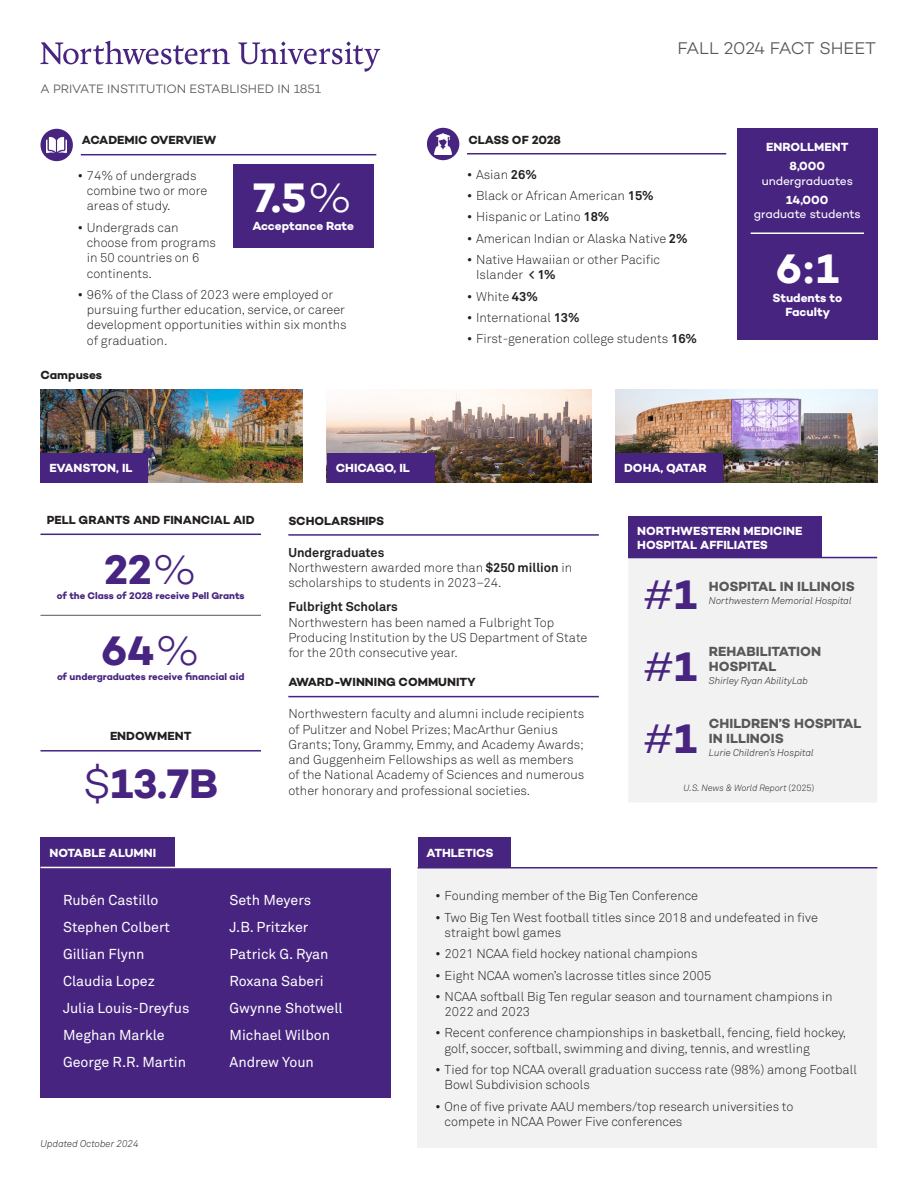
<style>
.page{position:relative;width:918px;height:1188px;background:#fff}
.page>*{position:absolute;margin:0;border:0;box-sizing:border-box;transform-origin:0 0}
.t1{font:700 42px "Campton";color:#472480}
.t2{font:700 42px "Campton";color:#fff}
.t3{font:300 42px "Campton";color:#472480}
.t4{font:300 17.25px "Campton";letter-spacing:-.015em;color:#57585a}
.List_Paragraph{font:14.25px "Akkurat Pro";color:#fff}
.t5{font:700 13.5px/15px "Campton";color:#57585a}
.t6{font:300 12.75px/15.3px "Akkurat Pro";color:#231f20}
.t7{font:700 12.75px "Akkurat Pro";color:#231f20}
.t8{font:300 12.3px "Campton";color:#57585a}
.t9{font:700 12px/14.4px "Campton";color:#fff;text-align:center}
.t10{font:700 12px "Campton";color:#231f20}
.t11{font:12px/14.4px "Campton";letter-spacing:-.005em;color:#fff;text-align:center}
.t12{font:italic 300 9.75px "Akkurat Pro";color:#231f20}
.t13{font:700 9.75px "Campton";letter-spacing:-.005em;color:#472480}
.t14{font:italic 300 9px "Akkurat Pro";color:#231f20}
.s1{font-weight:300}
.s2{font-weight:700}
.s3{font-style:normal}
</style>
<div class="page">
<div style="left:40px;top:867px;width:352px;height:231px;background:#472480"></div>
<hr style="left:40px;top:534px;width:221px;height:1px;background:#472480">
<hr style="left:40px;top:615px;width:221px;height:1px;background:#57585a">
<div style="left:737px;top:128px;width:141px;height:212px;background:#472480"></div>
<hr style="left:751px;top:232px;width:113px;height:2px;background:#fff">
<div style="left:233px;top:164px;width:140px;height:84px;background:#472480"></div>
<hr style="left:81px;top:154px;width:295px;height:1px;background:#472480">
<div style="left:40px;top:129px;width:33px;height:32px;background:#472480;border-radius:50%"></div>
<img style="left:46px;top:136px;width:21px;height:18px">
<hr style="left:467px;top:153px;width:259px;height:1px;background:#472480">
<div style="left:427px;top:128px;width:32px;height:32px;background:#472480;border-radius:50%"></div>
<img style="left:434px;top:134px;width:18px;height:20px">
<hr style="left:40px;top:750px;width:221px;height:2px;background:#472480">
<div style="left:628px;top:556px;width:249px;height:246px;background:#f2f2f2"></div>
<div style="left:628px;top:516px;width:194px;height:42px;background:#472480"></div>
<hr style="left:628px;top:557px;width:249px;height:1px;background:#472480">
<div style="left:418px;top:867px;width:459px;height:281px;background:#f2f2f2"></div>
<div style="left:418px;top:837px;width:93px;height:30px;background:#472480"></div>
<div style="left:40px;top:837px;width:136px;height:30px;background:#472480"></div>
<img style="left:40px;top:390px;width:263px;height:93px">
<div style="left:40px;top:453px;width:108px;height:30px;background:#472480"></div>
<img style="left:327px;top:390px;width:264px;height:93px">
<div style="left:327px;top:453px;width:108px;height:30px;background:#472480"></div>
<img style="left:615px;top:390px;width:263px;height:93px">
<div style="left:615px;top:453px;width:108px;height:30px;background:#472480"></div>
<hr style="left:40px;top:867px;width:356px;height:1px;background:#fff">
<svg style="left:41px;top:41px;width:189px;height:23px"></svg>
<svg style="left:238px;top:42px;width:142px;height:30px"></svg>
<hr style="left:288px;top:534px;width:311px;height:2px;background:#472480">
<hr style="left:288px;top:696px;width:311px;height:1px;background:#472480">
<hr style="left:418px;top:867px;width:459px;height:1px;background:#472480">
<p class="t8" style="left:40px;top:81px;width:282px">A PRIVATE INSTITUTION ESTABLISHED IN 1851</p>
<p class="t10" style="left:82px;top:132px;width:136px">ACADEMIC OVERVIEW</p>
<p class="t6" style="left:87px;top:168px;width:122px;text-indent:-9px">• 74% of undergrads combine two or more areas of study.</p>
<p class="t6" style="left:87px;top:220px;width:131px;text-indent:-9px">• Undergrads can choose from programs in 50 countries on 6 continents.</p>
<p class="t6" style="left:87px;top:287px;width:261px;text-indent:-9px">• 96% of the Class of 2023 were employed or pursuing further education, service, or career development opportunities within six months of graduation.</p>
<p class="t2" style="left:254px;top:170px;width:101px">7.5<span class="s1">%</span></p>
<p class="t9" style="left:252px;top:218px;width:103px">Acceptance Rate</p>
<p class="t10" style="left:40px;top:368px;width:63px">Campuses</p>
<p class="t4" style="left:678px;top:38px;width:200px">FALL 2024 FACT SHEET</p>
<p class="t10" style="left:468px;top:132px;width:94px">CLASS OF 2028</p>
<p class="t6" style="left:467px;top:167px;width:71px">• Asian <span class="s2">26%</span></p>
<p class="t6" style="left:467px;top:188px;width:188px">• Black or African American <span class="s2">15%</span></p>
<p class="t6" style="left:467px;top:209px;width:144px">• Hispanic or Latino <span class="s2">18%</span></p>
<p class="t6" style="left:467px;top:231px;width:222px">• American Indian or Alaska Native <span class="s2">2%</span></p>
<p class="t6" style="left:476px;top:252px;width:186px;text-indent:-9px">• Native Hawaiian or other Pacific<br>Islander <span class="s2">&lt; 1%</span></p>
<p class="t6" style="left:467px;top:288px;width:73px">• White <span class="s2">43%</span></p>
<p class="t6" style="left:467px;top:310px;width:114px">• International <span class="s2">13%</span></p>
<p class="t6" style="left:467px;top:331px;width:232px">• First-generation college students <span class="s2">16%</span></p>
<p class="t9" style="left:766px;top:140px;width:84px">ENROLLMENT</p>
<p class="t11" style="left:762px;top:159px;width:93px"><span class="s2">8,000 </span>undergraduates</p>
<p class="t11" style="left:754px;top:192px;width:108px"><span class="s2">14,000<br></span>graduate students</p>
<p class="t2" style="left:776px;top:242px;width:65px">6:1</p>
<p class="t9" style="left:772px;top:290px;width:71px">Students to<br>Faculty</p>
<p class="t9" style="left:50px;top:461px;width:85px">EVANSTON, IL</p>
<p class="t9" style="left:336px;top:461px;width:76px">CHICAGO, IL</p>
<p class="t9" style="left:624px;top:461px;width:84px">DOHA, QATAR</p>
<p class="t10" style="left:47px;top:512px;width:209px">PELL GRANTS AND FINANCIAL AID</p>
<p class="t1" style="left:104px;top:543px;width:95px">22<span class="s1">%</span></p>
<p class="t13" style="left:57px;top:589px;width:189px">of the Class of 2028 receive Pell Grants</p>
<p class="t1" style="left:101px;top:624px;width:101px">64<span class="s1">%</span></p>
<p class="t13" style="left:57px;top:670px;width:189px">of undergraduates receive financial aid</p>
<p class="t10" style="left:110px;top:729px;width:83px">ENDOWMENT</p>
<p class="t1" style="left:83px;top:757px;width:137px"><span class="s1">$</span>13.7B</p>
<p class="t10" style="left:288px;top:513px;width:97px">SCHOLARSHIPS</p>
<p class="t7" style="left:288px;top:544px;width:98px">Undergraduates</p>
<p class="t6" style="left:288px;top:560px;width:285px">Northwestern awarded more than <span class="s2">$250 million</span> in scholarships to students in 2023–24.</p>
<p class="t7" style="left:288px;top:599px;width:111px">Fulbright Scholars</p>
<p class="t6" style="left:288px;top:615px;width:301px">Northwestern has been named a Fulbright Top<br>Producing Institution by the US Department of State for the 20th consecutive year.</p>
<p class="t10" style="left:288px;top:675px;width:189px">AWARD-WINNING COMMUNITY</p>
<p class="t6" style="left:288px;top:706px;width:298px">Northwestern faculty and alumni include recipients of Pulitzer and Nobel Prizes; MacArthur Genius Grants; Tony, Grammy, Emmy, and Academy Awards; and Guggenheim Fellowships as well as members of the National Academy of Sciences and numerous other honorary and professional societies.</p>
<p class="t9" style="left:50px;top:845px;width:108px">NOTABLE ALUMNI</p>
<p class="t9" style="left:427px;top:845px;width:68px">ATHLETICS</p>
<p class="t9" style="left:637px;top:523px;width:167px;text-align:left">NORTHWESTERN MEDICINE<br>HOSPITAL AFFILIATES</p>
<p class="t3" style="left:643px;top:569px;width:55px">#<span class="s2">1</span></p>
<p class="t5" style="left:709px;top:579px;width:147px">HOSPITAL IN ILLINOIS</p>
<p class="t12" style="left:709px;top:595px;width:144px">Northwestern Memorial Hospital</p>
<p class="t3" style="left:643px;top:641px;width:55px">#<span class="s2">1</span></p>
<p class="t5" style="left:709px;top:643px;width:114px">REHABILITATION<br>HOSPITAL</p>
<p class="t12" style="left:709px;top:675px;width:101px">Shirley Ryan AbilityLab</p>
<p class="t3" style="left:643px;top:713px;width:55px">#<span class="s2">1</span></p>
<p class="t5" style="left:709px;top:715px;width:154px">CHILDREN’S HOSPITAL<br>IN ILLINOIS</p>
<p class="t12" style="left:709px;top:747px;width:106px">Lurie Children’s Hospital</p>
<p class="t14" style="left:684px;top:783px;width:132px">U.S. News &amp; World Report <span class="s3">(2025)</span></p>
<p class="List_Paragraph" style="left:63px;top:892px;width:97px">Rubén Castillo</p>
<p class="List_Paragraph" style="left:63px;top:919px;width:109px">Stephen Colbert</p>
<p class="List_Paragraph" style="left:63px;top:946px;width:83px">Gillian Flynn</p>
<p class="List_Paragraph" style="left:63px;top:973px;width:93px">Claudia Lopez</p>
<p class="List_Paragraph" style="left:63px;top:1000px;width:128px">Julia Louis-Dreyfus</p>
<p class="List_Paragraph" style="left:63px;top:1026px;width:103px">Meghan Markle</p>
<p class="List_Paragraph" style="left:63px;top:1053px;width:125px">George R.R. Martin</p>
<p class="t12" style="left:40px;top:1138px;width:100px">Updated October 2024</p>
<p class="List_Paragraph" style="left:230px;top:892px;width:83px">Seth Meyers</p>
<p class="List_Paragraph" style="left:230px;top:919px;width:80px">J.B. Pritzker</p>
<p class="List_Paragraph" style="left:230px;top:946px;width:101px">Patrick G. Ryan</p>
<p class="List_Paragraph" style="left:230px;top:973px;width:96px">Roxana Saberi</p>
<p class="List_Paragraph" style="left:230px;top:1000px;width:115px">Gwynne Shotwell</p>
<p class="List_Paragraph" style="left:230px;top:1026px;width:102px">Michael Wilbon</p>
<p class="List_Paragraph" style="left:230px;top:1053px;width:86px">Andrew Youn</p>
<p class="t6" style="left:436px;top:888px;width:264px">• Founding member of the Big Ten Conference</p>
<p class="t6" style="left:445px;top:910px;width:375px;text-indent:-9px">• Two Big Ten West football titles since 2018 and undefeated in five straight bowl games</p>
<p class="t6" style="left:436px;top:946px;width:264px">• 2021 NCAA field hockey national champions</p>
<p class="t6" style="left:436px;top:967px;width:277px">• Eight NCAA women’s lacrosse titles since 2005</p>
<p class="t6" style="left:445px;top:989px;width:390px;text-indent:-9px">• NCAA softball Big Ten regular season and tournament champions in<br>2022 and 2023</p>
<p class="t6" style="left:445px;top:1025px;width:403px;text-indent:-9px">• Recent conference championships in basketball, fencing, field hockey, golf, soccer, softball, swimming and diving, tennis, and wrestling</p>
<p class="t6" style="left:445px;top:1062px;width:414px;text-indent:-9px">• Tied for top NCAA overall graduation success rate (98%) among Football<br>Bowl Subdivision schools</p>
<p class="t6" style="left:445px;top:1099px;width:350px;text-indent:-9px">• One of five private AAU members/top research universities to compete in NCAA Power Five conferences</p>
</div>
